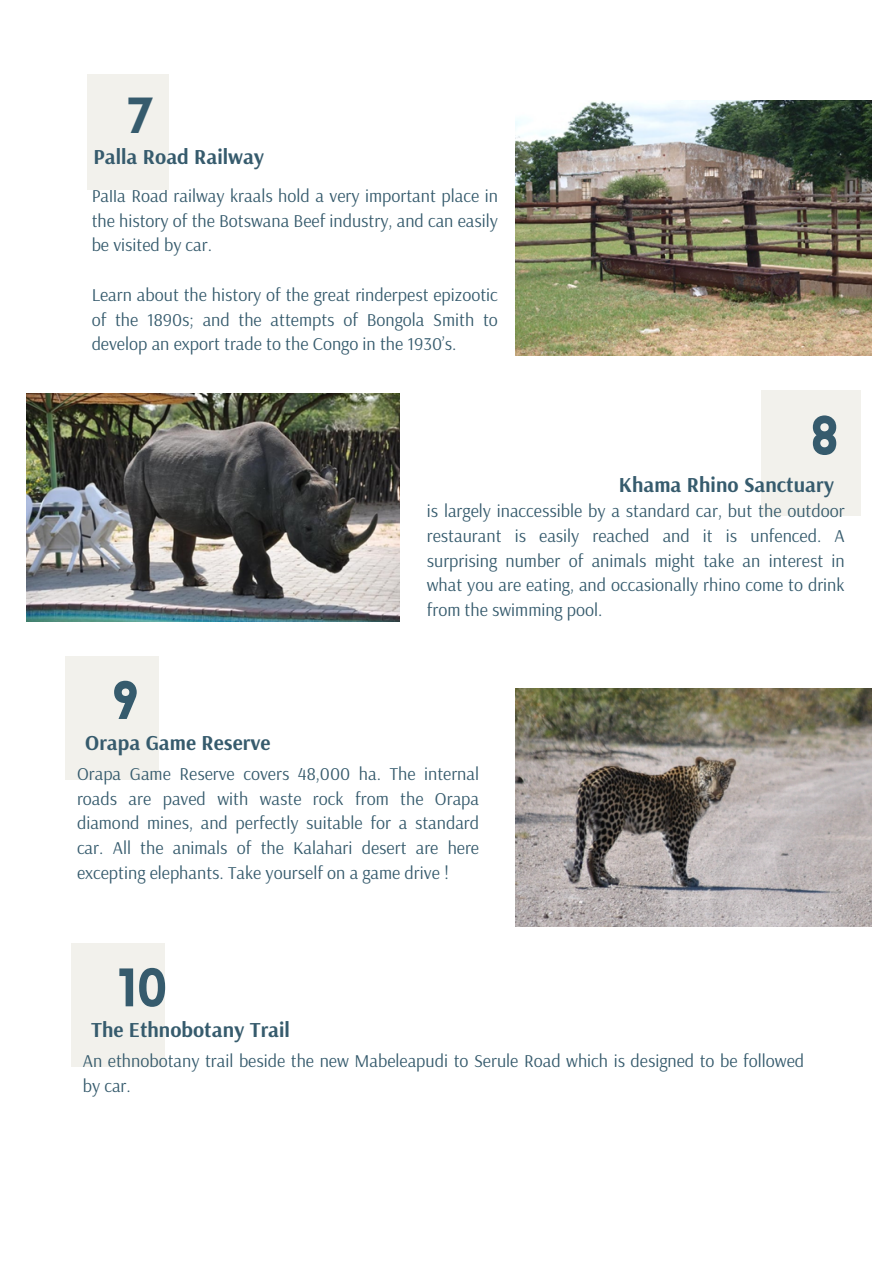
<style>
.page{position:relative;width:894px;height:1264px;background:#fff}
.page>*{position:absolute;margin:0;border:0;box-sizing:border-box;transform-origin:0 0}
.t1{font:900 54.15px "Lovelo";color:#365b6d}
.t2{font:900 52.95px "Lovelo";color:#365b6d}
.t3{font:900 49.65px "Lovelo";color:#365b6d}
.t4{font:700 21.3px "Arsenal";color:#365b6d}
.t5{font:18px/24.8px "Arsenal";color:#365b6d;text-align:justify}
</style>
<div class="page">
<img style="left:515px;top:101px;width:355px;height:254px">
<div style="left:87px;top:74px;width:81px;height:116px;background:#f2f1ec"></div>
<div style="left:65px;top:656px;width:93px;height:123px;background:#f2f1ec"></div>
<div style="left:761px;top:390px;width:99px;height:126px;background:#f2f1ec"></div>
<img style="left:27px;top:393px;width:372px;height:228px">
<img style="left:515px;top:689px;width:355px;height:237px">
<div style="left:71px;top:943px;width:93px;height:123px;background:#f2f1ec"></div>
<h1 class="t3" style="left:128px;top:96px;width:26px">7</h1>
<p class="t4" style="left:93px;top:143px;width:172px">Palla Road Railway</p>
<h1 class="t5" style="left:92px;top:183px;width:407px">Palla Road railway kraals hold a very important place in the history of the Botswana Beef industry, and can easily be visited by car.</h1>
<p class="t5" style="left:92px;top:282px;width:407px">Learn about the history of the great rinderpest epizootic of the 1890s; and the attempts of Bongola Smith to develop an export trade to the Congo in the 1930’s.</p>
<p class="t1" style="left:810px;top:414px;width:30px">8</p>
<p class="t4" style="left:618px;top:470px;width:216px">Khama Rhino Sanctuary</p>
<p class="t2" style="left:112px;top:679px;width:29px">9</p>
<p class="t4" style="left:85px;top:728px;width:187px">Orapa Game Reserve</p>
<p class="t5" style="left:426px;top:498px;width:419px">is largely inaccessible by a standard car, but the outdoor restaurant is easily reached and it is unfenced. A surprising number of animals might take an interest in what you are eating, and occasionally rhino come to drink from the swimming pool.</p>
<h1 class="t5" style="left:77px;top:760px;width:403px">Orapa Game Reserve covers 48,000 ha. The internal roads are paved with waste rock from the Orapa diamond mines, and perfectly suitable for a standard car. All the animals of the Kalahari desert are here excepting elephants. Take yourself on a game drive !</h1>
<p class="t2" style="left:118px;top:966px;width:52px">10</p>
<p class="t4" style="left:91px;top:1016px;width:200px">The Ethnobotany Trail</p>
<h1 class="t5" style="left:83px;top:1047px;width:722px">An ethnobotany trail beside the new Mabeleapudi to Serule Road which is designed to be followed by car.</h1>
</div>
